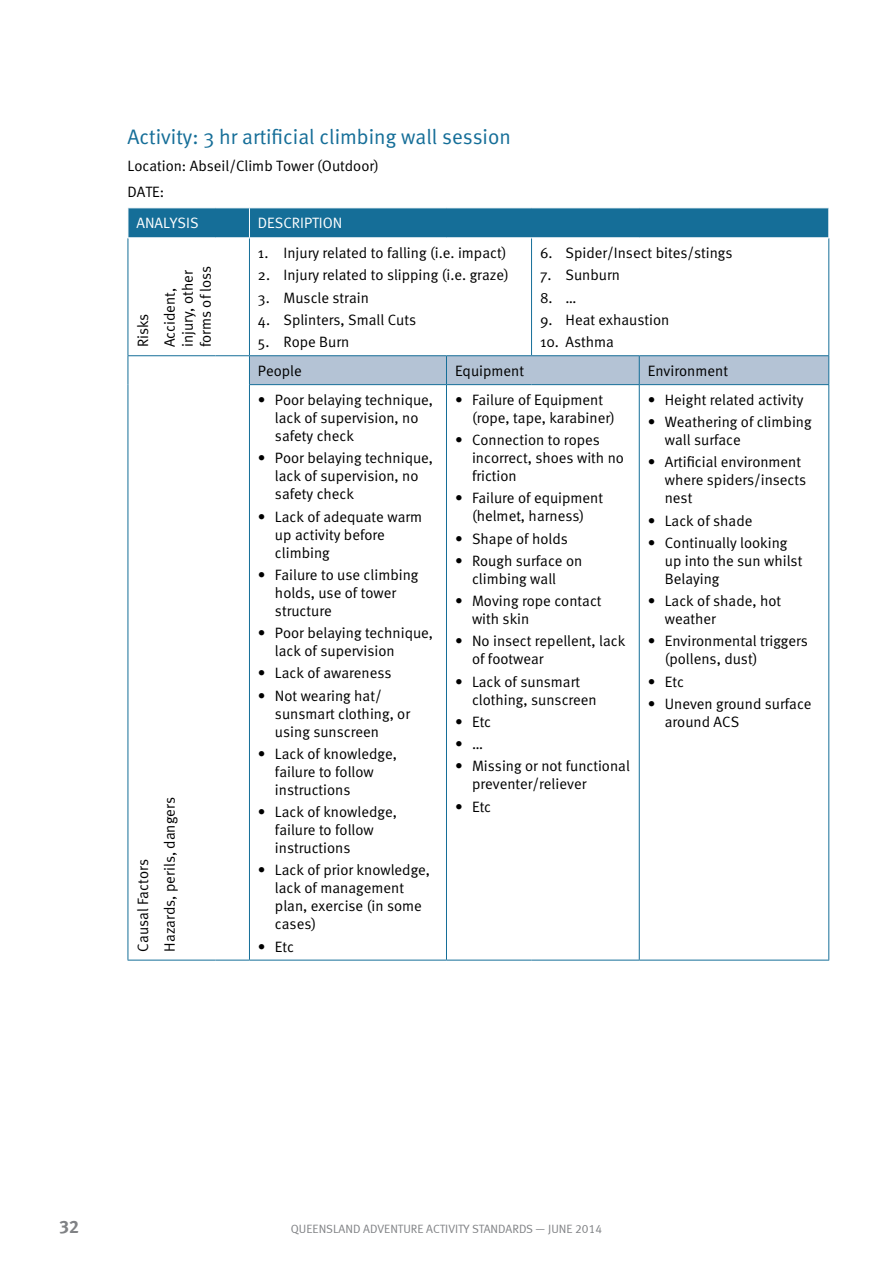
<style>
.page{position:relative;width:893px;height:1263px;background:#fff}
.page>*{position:absolute;margin:0;border:0;box-sizing:border-box;transform-origin:0 0}
.t1{font:21px "Meta Normal";color:#156e98}
.t2{font:18px "Meta Bold LF Caps";color:#808285}
.t3{font:15px/18px "Meta Normal";color:#000}
.t4{font:15px "Meta Normal";color:#fff}
.t5{font:12px "Meta Normal LF";color:#808285}
</style>
<div class="page">
<svg style="left:129px;top:239px;width:699px;height:721px"></svg>
<hr style="left:128px;top:238px;width:1px;height:117px;background:#156e98">
<hr style="left:249px;top:238px;width:1px;height:117px;background:#156e98">
<hr style="left:531px;top:238px;width:1px;height:117px;background:#156e98">
<hr style="left:828px;top:238px;width:1px;height:117px;background:#156e98">
<hr style="left:128px;top:355px;width:87px;height:1px;background:#156e98">
<svg style="left:128px;top:356px;width:1px;height:29px"></svg>
<hr style="left:215px;top:355px;width:34px;height:1px;background:#156e98">
<hr style="left:128px;top:385px;width:1px;height:575px;background:#156e98">
<hr style="left:249px;top:355px;width:197px;height:1px;background:#156e98">
<hr style="left:446px;top:355px;width:85px;height:1px;background:#156e98">
<hr style="left:531px;top:355px;width:108px;height:1px;background:#156e98">
<hr style="left:639px;top:355px;width:190px;height:1px;background:#156e98">
<hr style="left:249px;top:385px;width:1px;height:575px;background:#156e98">
<hr style="left:446px;top:385px;width:1px;height:575px;background:#156e98">
<hr style="left:639px;top:385px;width:1px;height:575px;background:#156e98">
<hr style="left:828px;top:385px;width:1px;height:575px;background:#156e98">
<hr style="left:249px;top:960px;width:197px;height:1px;background:#156e98">
<hr style="left:446px;top:960px;width:85px;height:1px;background:#156e98">
<hr style="left:531px;top:960px;width:108px;height:1px;background:#156e98">
<hr style="left:639px;top:960px;width:190px;height:1px;background:#156e98">
<div style="left:249px;top:356px;width:580px;height:28px;background:#b4c3d5"></div>
<hr style="left:249px;top:384px;width:197px;height:1px;background:#156e98">
<hr style="left:446px;top:384px;width:85px;height:1px;background:#156e98">
<hr style="left:531px;top:384px;width:108px;height:1px;background:#156e98">
<hr style="left:639px;top:384px;width:190px;height:1px;background:#156e98">
<hr style="left:128px;top:960px;width:87px;height:1px;background:#156e98">
<hr style="left:215px;top:960px;width:34px;height:1px;background:#156e98">
<div style="left:128px;top:208px;width:701px;height:29px;background:#156e98"></div>
<h1 class="t1" style="left:128px;top:125px;width:385px">Activity: 3 hr artificial climbing wall session</h1>
<p class="t3" style="left:128px;top:152px;width:253px;line-height:26.5px">Location: Abseil/Climb Tower (Outdoor)<br>DATE:</p>
<p class="t4" style="left:136px;top:214px;width:64px">ANALYSIS</p>
<p class="t4" style="left:258px;top:214px;width:86px">DESCRIPTION</p>
<p class="t3" style="left:178px;top:347px;width:83px;rotate:-90deg">injury, other forms of loss</p>
<p class="t3" style="left:130px;top:347px;width:61px;line-height:26.5px;rotate:-90deg">Risks<br>Accident,</p>
<p class="t3" style="left:258px;top:244px;width:250px">1. Injury related to falling (i.e. impact)</p>
<p class="t3" style="left:258px;top:266px;width:252px">2. Injury related to slipping (i.e. graze)</p>
<p class="t3" style="left:258px;top:288px;width:112px">3. Muscle strain</p>
<p class="t3" style="left:258px;top:311px;width:160px">4. Splinters, Small Cuts</p>
<p class="t3" style="left:258px;top:333px;width:93px">5. Rope Burn</p>
<p class="t3" style="left:540px;top:244px;width:194px">6. Spider/Insect bites/stings</p>
<p class="t3" style="left:540px;top:266px;width:81px">7. Sunburn</p>
<p class="t3" style="left:540px;top:288px;width:38px">8. …</p>
<p class="t3" style="left:540px;top:311px;width:131px">9. Heat exhaustion</p>
<p class="t3" style="left:540px;top:333px;width:75px">10. Asthma</p>
<p class="t3" style="left:130px;top:951px;width:156px;line-height:26.5px;rotate:-90deg">Causal Factors<br>Hazards, perils, dangers</p>
<p class="t3" style="left:258px;top:362px;width:45px">People</p>
<p class="t3" style="left:455px;top:362px;width:71px">Equipment</p>
<p class="t3" style="left:648px;top:362px;width:82px">Environment</p>
<p class="t3" style="left:275px;top:391px;width:160px;text-indent:-17px">• Poor belaying technique, lack of supervision, no safety check</p>
<p class="t3" style="left:275px;top:449px;width:160px;text-indent:-17px">• Poor belaying technique, lack of supervision, no safety check</p>
<p class="t3" style="left:275px;top:507px;width:149px;text-indent:-17px">• Lack of adequate warm up activity before climbing</p>
<p class="t3" style="left:275px;top:565px;width:145px;text-indent:-17px">• Failure to use climbing holds, use of tower structure</p>
<p class="t3" style="left:275px;top:624px;width:160px;text-indent:-17px">• Poor belaying technique, lack of supervision</p>
<p class="t3" style="left:258px;top:664px;width:135px">• Lack of awareness</p>
<p class="t3" style="left:275px;top:686px;width:137px;text-indent:-17px">• Not wearing hat/ sunsmart clothing, or using sunscreen</p>
<p class="t3" style="left:275px;top:744px;width:123px;text-indent:-17px">• Lack of knowledge, failure to follow instructions</p>
<p class="t3" style="left:275px;top:803px;width:123px;text-indent:-17px">• Lack of knowledge, failure to follow instructions</p>
<p class="t3" style="left:275px;top:861px;width:157px;text-indent:-17px">• Lack of prior knowledge, lack of management plan, exercise (in some cases)</p>
<p class="t3" style="left:258px;top:937px;width:38px">• Etc</p>
<p class="t3" style="left:648px;top:390px;width:157px">• Height related activity</p>
<p class="t3" style="left:665px;top:413px;width:148px;text-indent:-17px">• Weathering of climbing wall surface</p>
<p class="t3" style="left:665px;top:453px;width:143px;text-indent:-17px">• Artificial environment where spiders/insects nest</p>
<p class="t3" style="left:648px;top:511px;width:106px">• Lack of shade</p>
<p class="t3" style="left:665px;top:533px;width:139px;text-indent:-17px">• Continually looking up into the sun whilst<br>Belaying</p>
<p class="t3" style="left:665px;top:592px;width:118px;text-indent:-17px">• Lack of shade, hot weather</p>
<p class="t3" style="left:665px;top:632px;width:145px;text-indent:-17px">• Environmental triggers (pollens, dust)</p>
<p class="t3" style="left:648px;top:672px;width:38px">• Etc</p>
<p class="t3" style="left:665px;top:694px;width:148px;text-indent:-17px">• Uneven ground surface around ACS</p>
<p class="t3" style="left:472px;top:391px;width:144px;text-indent:-17px">• Failure of Equipment (rope, tape, karabiner)</p>
<p class="t3" style="left:472px;top:431px;width:153px;text-indent:-17px">• Connection to ropes incorrect, shoes with no friction</p>
<p class="t3" style="left:455px;top:489px;width:150px;text-align:center">• Failure of equipment (helmet, harness)</p>
<p class="t3" style="left:455px;top:529px;width:114px">• Shape of holds</p>
<p class="t3" style="left:472px;top:552px;width:112px;text-indent:-17px">• Rough surface on climbing wall</p>
<p class="t3" style="left:472px;top:592px;width:131px;text-indent:-17px">• Moving rope contact with skin</p>
<p class="t3" style="left:472px;top:632px;width:155px;text-indent:-17px">• No insect repellent, lack of footwear</p>
<p class="t3" style="left:472px;top:672px;width:126px;text-indent:-17px">• Lack of sunsmart clothing, sunscreen</p>
<p class="t3" style="left:455px;top:712px;width:38px">• Etc</p>
<p class="t3" style="left:455px;top:735px;width:30px">• …</p>
<p class="t3" style="left:472px;top:757px;width:159px;text-indent:-17px">• Missing or not functional preventer/reliever</p>
<p class="t3" style="left:455px;top:797px;width:38px">• Etc</p>
<p class="t2" style="left:59px;top:1216px;width:22px">32</p>
<p class="t5" style="left:291px;top:1222px;width:313px">QUEENSLAND ADVENTURE ACTIVITY STANDARDS — JUNE 2014</p>
</div>
